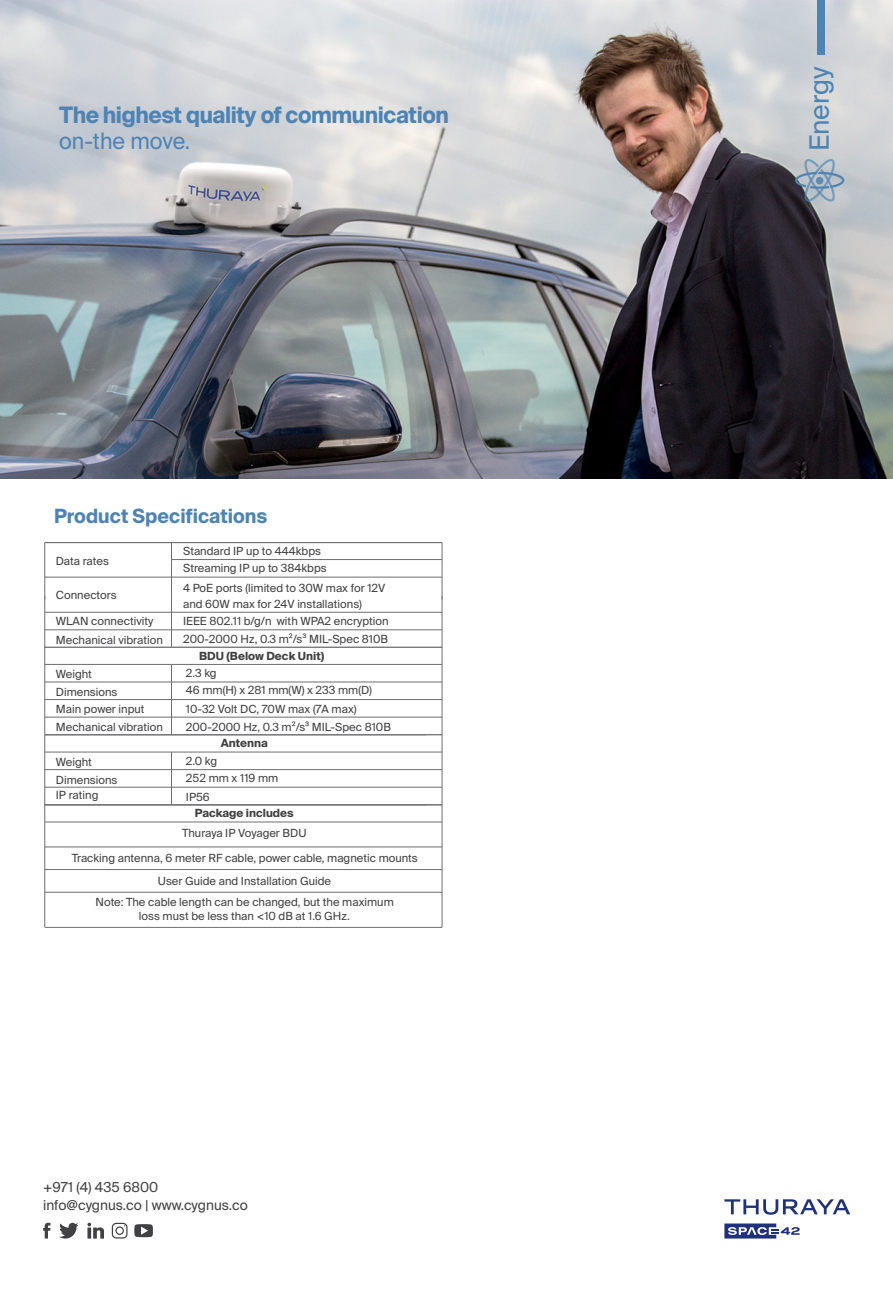
<style>
.page{position:relative;width:893px;height:1290px;background:#fff}
.page>*{position:absolute;margin:0;border:0;box-sizing:border-box;transform-origin:0 0}
.t1{font:26.6px "Suisse Intl";letter-spacing:-.01em;color:#4d84b3}
.t2{font:700 22.75px "Suisse Intl";letter-spacing:-.02em;color:#4d84b3;scale:.95 1}
.t3{font:22.75px "Suisse Intl";color:#4d84b3;scale:.95 1}
.t4{font:700 19.6px "Suisse Intl";color:#4d84b3;scale:.95 1}
.t5{font:13.65px/18px "Suisse Intl";color:#414042}
.t6{font:11.2px/16.8px "Suisse Intl";color:#414042}
.t7{font:700 11.2px "Suisse Intl";color:#414042}
</style>
<div class="page">
<img style="left:0;top:0;width:893px;height:478px">
<svg style="left:59px;top:1223px;width:19px;height:15px"></svg>
<svg style="left:43px;top:1223px;width:7px;height:15px"></svg>
<svg style="left:87px;top:1222px;width:17px;height:16px"></svg>
<svg style="left:112px;top:1223px;width:16px;height:15px"></svg>
<svg style="left:134px;top:1224px;width:19px;height:13px"></svg>
<div style="left:817px;top:0;width:7px;height:55px;background:#4d84b3"></div>
<svg style="left:795px;top:159px;width:49px;height:43px;background:#99a9b7"></svg>
<div style="left:816px;top:177px;width:7px;height:7px;background:#5d8db6;border-radius:50%"></div>
<hr style="left:45px;top:542px;width:397px;height:1px;background:#6d6e71">
<hr style="left:172px;top:559px;width:270px;height:1px;background:#6d6e71">
<hr style="left:45px;top:577px;width:397px;height:1px;background:#6d6e71">
<hr style="left:45px;top:612px;width:397px;height:1px;background:#6d6e71">
<hr style="left:45px;top:629px;width:397px;height:1px;background:#6d6e71">
<hr style="left:45px;top:664px;width:397px;height:1px;background:#6d6e71">
<hr style="left:45px;top:647px;width:397px;height:1px;background:#6d6e71">
<hr style="left:45px;top:682px;width:397px;height:1px;background:#6d6e71">
<hr style="left:45px;top:699px;width:397px;height:1px;background:#6d6e71">
<hr style="left:45px;top:717px;width:397px;height:1px;background:#6d6e71">
<hr style="left:45px;top:734px;width:397px;height:1px;background:#6d6e71">
<hr style="left:442px;top:647px;width:1px;height:88px;background:#6d6e71">
<hr style="left:44px;top:647px;width:1px;height:87px;background:#6d6e71">
<hr style="left:171px;top:542px;width:1px;height:57px;background:#6d6e71">
<hr style="left:171px;top:596px;width:1px;height:51px;background:#6d6e71">
<hr style="left:44px;top:542px;width:1px;height:57px;background:#6d6e71">
<hr style="left:44px;top:596px;width:1px;height:51px;background:#6d6e71">
<hr style="left:442px;top:542px;width:1px;height:57px;background:#6d6e71">
<hr style="left:442px;top:596px;width:1px;height:51px;background:#6d6e71">
<hr style="left:171px;top:664px;width:1px;height:71px;background:#6d6e71">
<hr style="left:45px;top:822px;width:397px;height:1px;background:#6d6e71">
<hr style="left:45px;top:846px;width:397px;height:1px;background:#6d6e71">
<hr style="left:45px;top:869px;width:397px;height:1px;background:#6d6e71">
<hr style="left:45px;top:892px;width:397px;height:1px;background:#6d6e71">
<hr style="left:45px;top:927px;width:397px;height:1px;background:#6d6e71">
<hr style="left:442px;top:805px;width:1px;height:122px;background:#6d6e71">
<hr style="left:44px;top:804px;width:1px;height:123px;background:#6d6e71">
<hr style="left:45px;top:752px;width:397px;height:1px;background:#6d6e71">
<hr style="left:45px;top:769px;width:397px;height:1px;background:#6d6e71">
<hr style="left:45px;top:787px;width:397px;height:1px;background:#6d6e71">
<hr style="left:45px;top:804px;width:397px;height:1px;background:#6d6e71">
<hr style="left:442px;top:735px;width:1px;height:70px;background:#6d6e71">
<hr style="left:44px;top:734px;width:1px;height:71px;background:#6d6e71">
<hr style="left:171px;top:752px;width:1px;height:53px;background:#6d6e71">
<svg style="left:724px;top:1199px;width:126px;height:15px"></svg>
<svg style="left:724px;top:1223px;width:76px;height:15px"></svg>
<h2 class="t2" style="left:59px;top:102px;width:412px">The highest quality of communication</h2>
<h2 class="t3" style="left:59px;top:128px;width:140px">on-the move.</h2>
<h3 class="t4" style="left:54px;top:504px;width:226px">Product Specifications</h3>
<p class="t6" style="left:56px;top:552px;width:55px">Data rates</p>
<p class="t6" style="left:56px;top:587px;width:62px">Connectors</p>
<p class="t6" style="left:56px;top:612px;width:99px">WLAN connectivity</p>
<p class="t6" style="left:56px;top:632px;width:109px">Mechanical vibration</p>
<p class="t6" style="left:56px;top:666px;width:38px">Weight</p>
<p class="t6" style="left:56px;top:683px;width:90px;line-height:17.3px">Dimensions<br>Main power input</p>
<p class="t6" style="left:56px;top:718px;width:109px">Mechanical vibration</p>
<p class="t6" style="left:56px;top:753px;width:38px">Weight</p>
<p class="t6" style="left:56px;top:772px;width:63px;line-height:15.6px">Dimensions<br>IP rating</p>
<p class="t6" style="left:183px;top:542px;width:145px;line-height:17.5px">Standard IP up to 444kbps<br>Streaming IP up to 384kbps</p>
<p class="t6" style="left:183px;top:580px;width:204px;line-height:15.8px">4 PoE ports (limited to 30W max for 12V and 60W max for 24V installations)</p>
<p class="t6" style="left:183px;top:612px;width:207px">IEEE 802.11 b/g/n with WPA2 encryption</p>
<p class="t6" style="left:183px;top:630px;width:207px">200-2000 Hz, 0.3 m²/s³ MIL-Spec 810B</p>
<p class="t7" style="left:199px;top:649px;width:127px">BDU (Below Deck Unit)</p>
<p class="t6" style="left:186px;top:665px;width:188px">2.3 kg<br>46 mm(H) x 281 mm(W) x 233 mm(D)</p>
<p class="t6" style="left:186px;top:701px;width:172px">10-32 Volt DC, 70W max (7A max)</p>
<p class="t6" style="left:186px;top:718px;width:206px">200-2000 Hz, 0.3 m²/s³ MIL-Spec 810B</p>
<p class="t7" style="left:221px;top:737px;width:49px">Antenna</p>
<p class="t6" style="left:186px;top:753px;width:94px">2.0 kg<br>252 mm x 119 mm</p>
<p class="t6" style="left:186px;top:789px;width:25px">IP56</p>
<p class="t7" style="left:195px;top:807px;width:100px">Package includes</p>
<p class="t6" style="left:182px;top:824px;width:126px">Thuraya IP Voyager BDU</p>
<p class="t6" style="left:72px;top:847px;width:348px;line-height:22.2px;text-align:center">Tracking antenna, 6 meter RF cable, power cable, magnetic mounts<br>User Guide and Installation Guide</p>
<p class="t6" style="left:96px;top:895px;width:300px;line-height:14px;text-align:center">Note: The cable length can be changed, but the maximum loss must be less than &lt;10 dB at 1.6 GHz.</p>
<p class="t5" style="left:43px;top:1178px;width:206px">+971 (4) 435 6800 info@cygnus.co | www.cygnus.co</p>
<h1 class="t1" style="left:804px;top:151px;width:85px;rotate:-90deg">Energy</h1>
</div>
